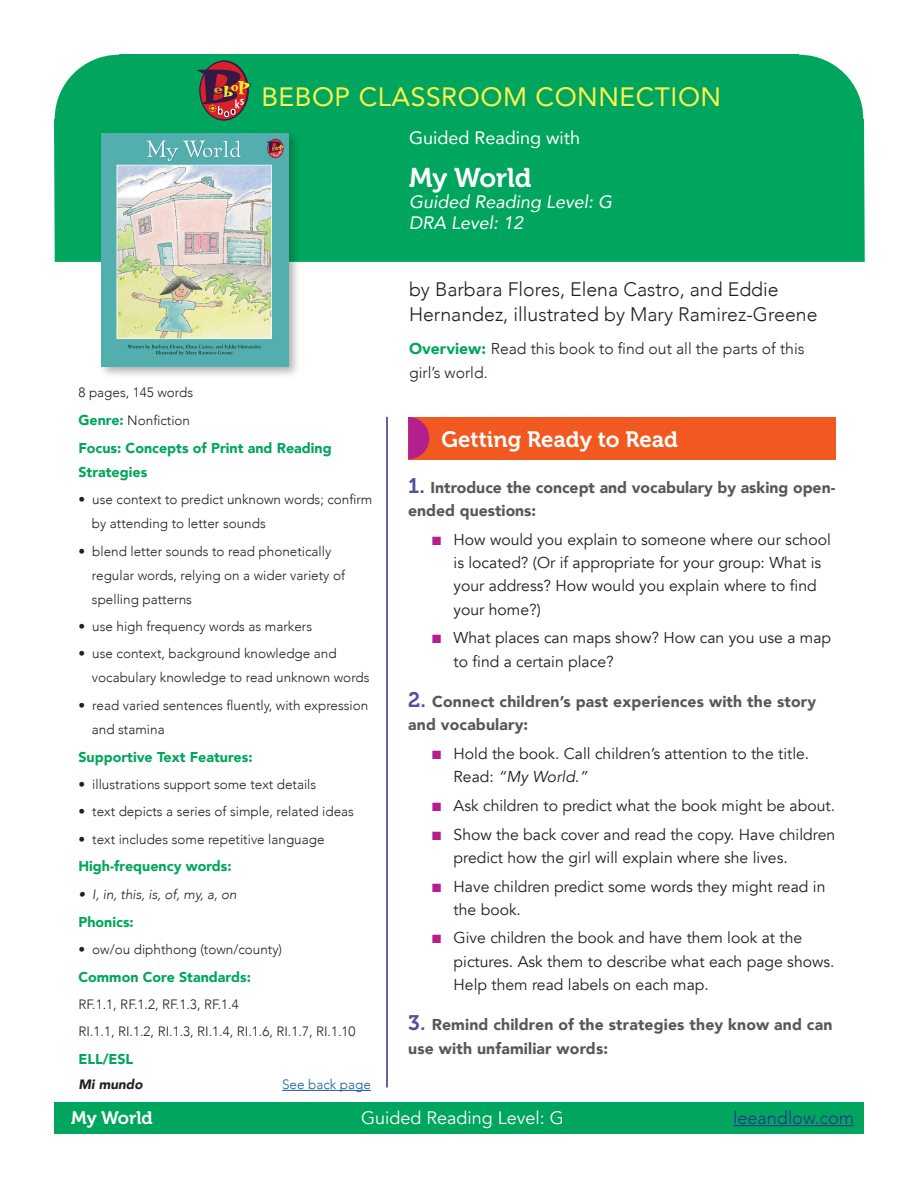
<style>
.page{position:relative;width:918px;height:1188px;background:#fff}
.page>*{position:absolute;margin:0;border:0;box-sizing:border-box;transform-origin:0 0}
.Header_book_title{font:27px "Museo 700";color:#fff}
.t1{font:26.4px "Avenir";letter-spacing:.02em;color:#fff34f}
.t2{font:22.2px "Museo 700";color:#fff}
.bylines{font:300 19.5px/25.5px "Avenir";color:#231f20}
.Header_book_descript{font:italic 18px "Avenir";color:#fff}
.t3{font:18px "Avenir";color:#fff}
.t4{font:18px "Avenir";color:#fff}
.t5{font:300 18px "Avenir";color:#2e3092}
.t6{font:18px "Museo 700";color:#fff}
.t7{font:15.75px/23.2px "Avenir";color:#231f20}
.t8{font:900 15.75px/23.2px "Avenir";letter-spacing:.01em;color:#57585a}
.overview{font:300 15.75px/24px "Avenir";color:#231f20}
.sidebar_text{font:900 14.25px/24px "Avenir";color:#00a65d}
.side_bar_bullit_text{font:300 13.5px/24px "Avenir";color:#231f20}
.t9{font:italic 300 13.5px "Avenir";color:#231f20}
.sidebar_text-2{font:300 13.5px "Avenir";color:#231f20}
.side_bar_bullit_text-2{font:300 13.5px "Avenir";color:#175d9e}
.side_bar_bullit_text-3{font:italic 900 13.5px "Avenir";color:#231f20}
.s1{font-weight:900;font-size:14.25px;color:#00a65d}
.s2{font-weight:900;color:#00a65d}
.s3{font-family:"Museo 700";font-weight:400;font-size:21px;color:#504fa1}
.s4{color:#b41e8d}
.s5{font-style:italic}
</style>
<div class="page">
<div style="left:54px;top:54px;width:811px;height:208px;background:#00a65d"></div>
<svg style="left:200px;top:61px;width:48px;height:59px"></svg>
<svg style="left:197px;top:70px;width:54px;height:47px;background:#794b43"></svg>
<div style="left:54px;top:1103px;width:810px;height:31px;background:#00a65d"></div>
<hr style="left:733px;top:1125px;width:121px;height:1px;background:#2e3092">
<hr style="left:386px;top:417px;width:2px;height:671px;background:#2e3092">
<div style="left:98px;top:129px;width:203px;height:250px;background:#231f20;opacity:.35"></div>
<img style="left:102px;top:133px;width:187px;height:233px">
<div style="left:408px;top:417px;width:428px;height:42px;background:#f15921"></div>
<svg style="left:408px;top:417px;width:21px;height:42px"></svg>
<hr style="left:282px;top:1090px;width:89px;height:1px;background:#175d9e">
<p class="t1" style="left:261px;top:75px;width:461px">BEBOP CLASSROOM CONNECTION</p>
<p class="t4" style="left:409px;top:123px;width:173px">Guided Reading with</p>
<p class="Header_book_title" style="left:409px;top:162px;width:124px">My World</p>
<p class="Header_book_descript" style="left:409px;top:190px;width:205px">Guided Reading Level: G</p>
<p class="Header_book_descript" style="left:409px;top:211px;width:116px">DRA Level: 12</p>
<p class="side_bar_bullit_text" style="left:78px;top:380px;width:116px">8 pages, 145 words</p>
<p class="sidebar_text-2" style="left:78px;top:412px;width:113px"><span class="s1">Genre:</span> Nonfiction</p>
<p class="sidebar_text" style="left:78px;top:435px;width:255px">Focus: Concepts of Print and Reading<br>Strategies</p>
<p class="side_bar_bullit_text" style="left:92px;top:487px;width:282px;text-indent:-13px">• use context to predict unknown words; confirm by attending to letter sounds</p>
<p class="side_bar_bullit_text" style="left:92px;top:539px;width:255px;text-indent:-13px">• blend letter sounds to read phonetically regular words, relying on a wider variety of spelling patterns</p>
<p class="side_bar_bullit_text" style="left:78px;top:614px;width:235px">• use high frequency words as markers</p>
<p class="side_bar_bullit_text" style="left:92px;top:642px;width:279px;text-indent:-13px">• use context, background knowledge and vocabulary knowledge to read unknown words</p>
<p class="side_bar_bullit_text" style="left:92px;top:693px;width:278px;text-indent:-13px">• read varied sentences fluently, with expression and stamina</p>
<p class="sidebar_text" style="left:78px;top:744px;width:176px">Supportive Text Features:</p>
<p class="side_bar_bullit_text" style="left:78px;top:772px;width:239px">• illustrations support some text details</p>
<p class="side_bar_bullit_text" style="left:78px;top:800px;width:277px">• text depicts a series of simple, related ideas</p>
<p class="side_bar_bullit_text" style="left:78px;top:827px;width:248px">• text includes some repetitive language</p>
<p class="sidebar_text" style="left:78px;top:854px;width:155px">High-frequency words:</p>
<p class="t9" style="left:78px;top:886px;width:160px">• I, in, this, is, of, my, a, on</p>
<p class="sidebar_text" style="left:78px;top:909px;width:57px">Phonics:</p>
<p class="side_bar_bullit_text" style="left:78px;top:937px;width:205px">• ow/ou diphthong (town/county)</p>
<p class="sidebar_text" style="left:78px;top:964px;width:174px">Common Core Standards:</p>
<p class="side_bar_bullit_text" style="left:78px;top:992px;width:162px">RF.1.1, RF.1.2, RF.1.3, RF.1.4</p>
<p class="side_bar_bullit_text" style="left:78px;top:1020px;width:279px">RI.1.1, RI.1.2, RI.1.3, RI.1.4, RI.1.6, RI.1.7, RI.1.10</p>
<p class="sidebar_text" style="left:78px;top:1047px;width:56px">ELL/ESL</p>
<p class="side_bar_bullit_text-3" style="left:78px;top:1074px;width:66px">Mi mundo</p>
<p class="side_bar_bullit_text-2" style="left:282px;top:1077px;width:90px">See back page</p>
<p class="bylines" style="left:409px;top:276px;width:410px">by Barbara Flores, Elena Castro, and Eddie<br>Hernandez, illustrated by Mary Ramirez-Greene</p>
<p class="overview" style="left:409px;top:337px;width:397px"><span class="s2">Overview:</span> Read this book to find out all the parts of this girl’s world.</p>
<p class="t2" style="left:442px;top:427px;width:238px">Getting Ready to Read</p>
<p class="t8" style="left:408px;top:476px;width:429px"><span class="s3">1.</span> Introduce the concept and vocabulary by asking open&shy;ended questions:</p>
<p class="t7" style="left:454px;top:528px;width:379px;text-indent:-22px"><span class="s4">■</span> How would you explain to someone where our school is located? (Or if appropriate for your group: What is your address? How would you explain where to find your home?)</p>
<p class="t7" style="left:454px;top:627px;width:379px;text-indent:-22px"><span class="s4">■</span> What places can maps show? How can you use a map to find a certain place?</p>
<p class="t8" style="left:408px;top:690px;width:409px"><span class="s3">2.</span> Connect children’s past experiences with the story and vocabulary:</p>
<p class="t7" style="left:454px;top:742px;width:357px;text-indent:-22px"><span class="s4">■</span> Hold the book. Call children’s attention to the title.<br>Read: <span class="s5">“My World.”</span></p>
<p class="t7" style="left:432px;top:794px;width:405px"><span class="s4">■</span> Ask children to predict what the book might be about.</p>
<p class="t7" style="left:454px;top:823px;width:383px;text-indent:-22px"><span class="s4">■</span> Show the back cover and read the copy. Have children predict how the girl will explain where she lives.</p>
<p class="t7" style="left:454px;top:875px;width:373px;text-indent:-22px"><span class="s4">■</span> Have children predict some words they might read in the book.</p>
<p class="t7" style="left:454px;top:927px;width:382px;text-indent:-22px"><span class="s4">■</span> Give children the book and have them look at the pictures. Ask them to describe what each page shows.<br>Help them read labels on each map.</p>
<p class="t8" style="left:408px;top:1013px;width:426px"><span class="s3">3.</span> Remind children of the strategies they know and can use with unfamiliar words:</p>
<p class="t6" style="left:71px;top:1108px;width:83px">My World</p>
<p class="t3" style="left:361px;top:1107px;width:204px">Guided Reading Level: G</p>
<p class="t5" style="left:733px;top:1108px;width:122px">leeandlow.com</p>
</div>
